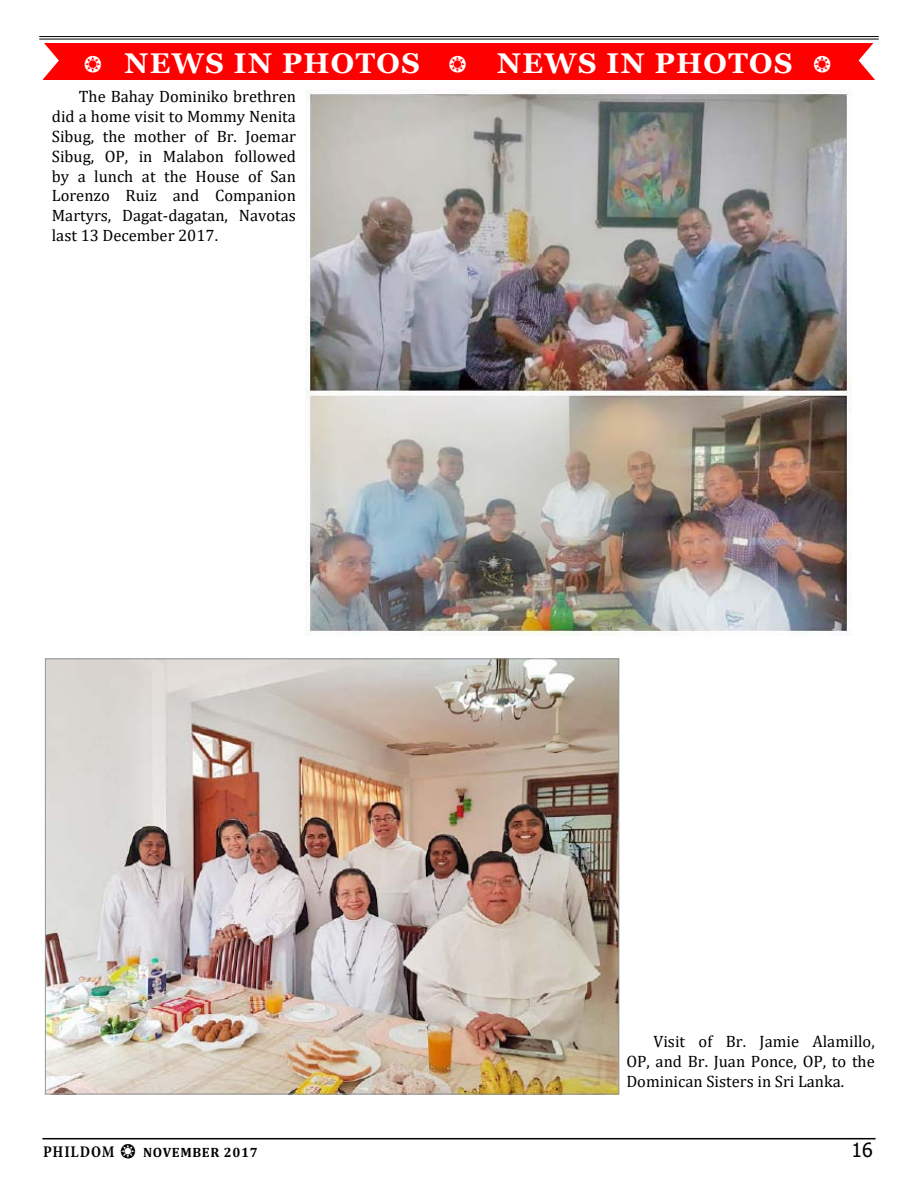
<style>
.page{position:relative;width:918px;height:1188px;background:#fff}
.page>*{position:absolute;margin:0;border:0;box-sizing:border-box;transform-origin:0 0}
.t1{font:700 28.5px "Georgia";letter-spacing:.05em;color:#fff}
.t2{font:19.5px "Tahoma";color:#000}
.t3{font:16.5px/19.8px "Cambria";color:#000;text-align:justify}
.t4{font:700 13.5px "Cambria";letter-spacing:.05em;color:#000}
.s1{font-family:"Dixieland";font-weight:400;font-size:22.5px}
.s2{font-family:"Minion";font-stretch:condensed;font-size:16.5px}
.s3{font-family:"Dixieland";font-weight:400;font-size:19.5px}
</style>
<div class="page">
<hr style="left:42px;top:1138px;width:834px;height:1px;background:#000">
<hr style="left:39px;top:36px;width:840px;height:1px;background:#000">
<hr style="left:39px;top:39px;width:840px;height:1px;background:#000">
<div style="left:43px;top:43px;width:832px;height:37px;background:#f00"></div>
<svg style="left:43px;top:43px;width:16px;height:36px"></svg>
<svg style="left:859px;top:43px;width:16px;height:37px"></svg>
<img style="left:47px;top:661px;width:570px;height:431px">
<img style="left:306px;top:90px;width:545px;height:545px">
<h1 class="t1" style="left:84px;top:45px;width:338px"><span class="s1">b</span> NEWS IN PHOTOS</h1>
<h1 class="t1" style="left:448px;top:45px;width:387px"><span class="s1">b</span> NEWS IN PHOTOS <span class="s1">b</span></h1>
<p class="t3" style="left:52px;top:87px;width:246px;text-indent:27px">The Bahay Dominiko brethren did a home visit to Mommy Nenita Sibug, the mother of Br. Joemar Sibug, OP, in Malabon followed by a lunch at the House of San Lorenzo Ruiz and Companion Martyrs, Dagat-dagatan, Navotas last 13 December 2017.</p>
<p class="t3" style="left:626px;top:1032px;width:250px;text-indent:27px">Visit of Br. Jamie Alamillo, OP, and Br. Juan Ponce, OP, to the Dominican Sisters in Sri Lanka.</p>
<p class="t4" style="left:43px;top:1142px;width:216px"><span class="s2">PHILDOM</span> <span class="s3">b</span> NOVEMBER 2017</p>
<p class="t2" style="left:851px;top:1136px;width:23px">16</p>
</div>
